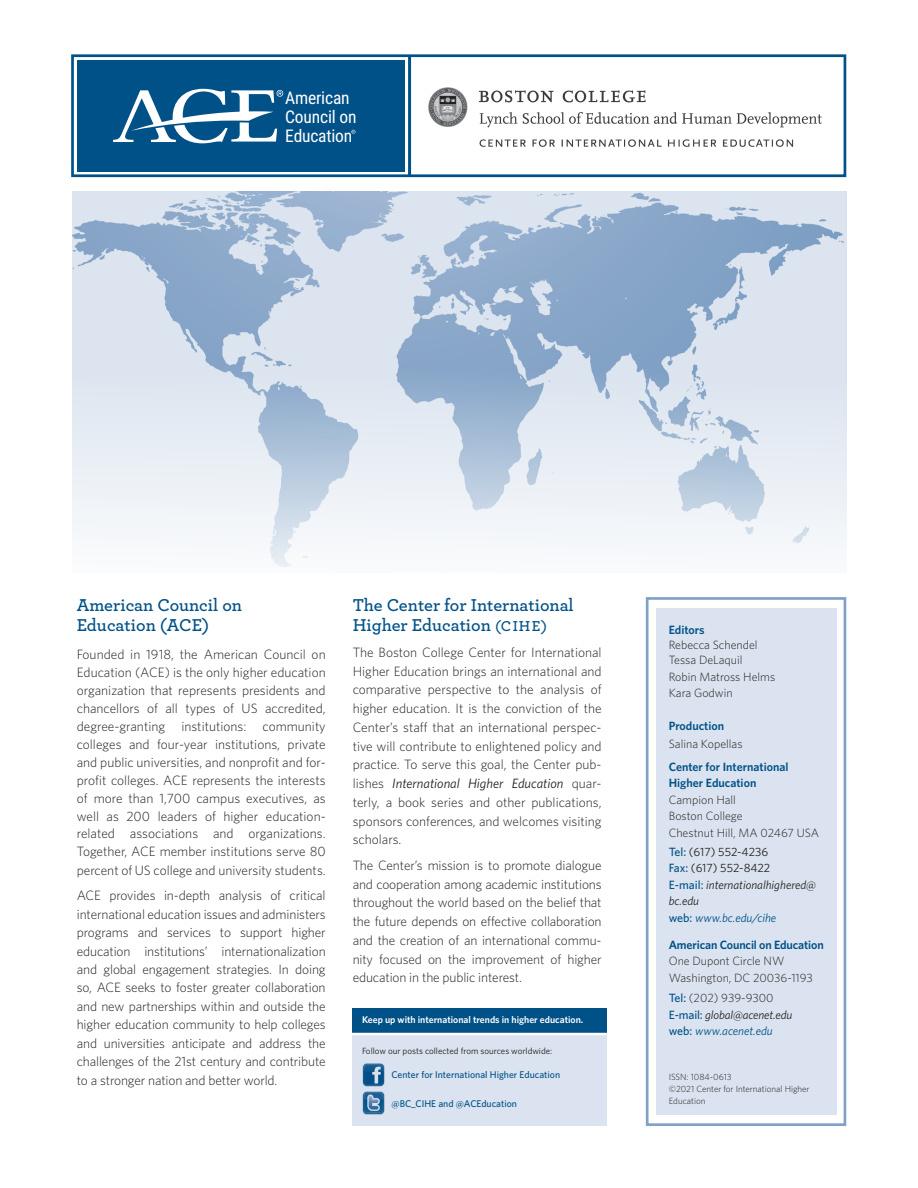
<style>
.page{position:relative;width:918px;height:1188px;background:#fff}
.page>*{position:absolute;margin:0;border:0;box-sizing:border-box;transform-origin:0 0}
.t1{font:600 18px/19.8px "Archer";color:#005187}
.t2{font:17.55px/19.2px "Roboto Condensed";letter-spacing:-.01em;color:#fff}
.t3{font:300 13.5px/18.8px "Whitney";letter-spacing:-.01em;color:#231f20;text-align:justify}
.t4{font:300 12px/16.5px "Whitney";color:#231f20}
.t5{font:italic 12px/16.5px "Whitney";color:#231f20}
.t6{font:600 12px/16.5px "Whitney";color:#005187}
.t7{font:500 9.75px "Whitney";color:#005187}
.t8{font:600 9.75px "Whitney";color:#fff}
.t9{font:300 9px/12px "Whitney";color:#231f20}
.t10{font:9px "Whitney";color:#231f20}
.s1{font-size:15px}
.s2{font-weight:400;font-style:italic}
.s3{font-weight:500;font-style:normal;color:#005187}
.s4{font-style:normal}
.s5{color:#005187}
.s6{font-weight:300;font-style:normal}
</style>
<div class="page">
<img style="left:72px;top:191px;width:772px;height:377px">
<div style="left:71px;top:54px;width:775px;height:123px;border:3px solid #005187"></div>
<hr style="left:408px;top:56px;width:3px;height:119px;background:#005187">
<div style="left:352px;top:1008px;width:255px;height:118px;background:#dae3ef"></div>
<div style="left:352px;top:1008px;width:255px;height:25px;background:#005187"></div>
<hr style="left:352px;top:1033px;width:255px;height:2px;background:#fff">
<img style="left:362px;top:1063px;width:23px;height:23px">
<img style="left:362px;top:1092px;width:23px;height:23px">
<div style="left:77px;top:60px;width:328px;height:111px;background:#005187"></div>
<svg style="left:113px;top:89px;width:170px;height:54px"></svg>
<svg style="left:351px;top:130px;width:4px;height:4px"></svg>
<div style="left:646px;top:597px;width:200px;height:529px;border:3px solid #81a1c5"></div>
<div style="left:656px;top:608px;width:180px;height:507px;background:#dae3ef"></div>
<img style="left:428px;top:88px;width:394px;height:59px">
<p class="t2" style="left:285px;top:87px;width:73px">American<br>Council on<br>Education</p>
<h1 class="t1" style="left:77px;top:594px;width:167px">American Council on<br>Education (ACE)</h1>
<p class="t3" style="left:77px;top:644px;width:250px;line-height:18px">Founded in 1918, the American Council on Education (ACE) is the only higher education organization that represents presidents and chancellors of all types of US accredited, degree-granting institutions: community colleges and four-year institutions, private and public universities, and nonprofit and for&shy;profit colleges. ACE represents the interests of more than 1,700 campus executives, as well as 200 leaders of higher education&shy;related associations and organizations.<br>Together, ACE member institutions serve 80 percent of US college and university students.</p>
<p class="t3" style="left:77px;top:886px;width:250px">ACE provides in-depth analysis of critical international education issues and administers programs and services to support higher education institutions’ internationalization and global engagement strategies. In doing so, ACE seeks to foster greater collaboration and new partnerships within and outside the higher education community to help colleges and universities anticipate and address the challenges of the 21st century and contribute to a stronger nation and better world.</p>
<h1 class="t1" style="left:353px;top:594px;width:222px">The Center for International<br>Higher Education <span class="s1">(CIHE)</span></h1>
<p class="t3" style="left:353px;top:642px;width:250px">The Boston College Center for International Higher Education brings an international and comparative perspective to the analysis of higher education. It is the conviction of the Center’s staff that an international perspec&shy;tive will contribute to enlightened policy and practice. To serve this goal, the Center pub&shy;lishes <span class="s2">International Higher Education</span> quar&shy;terly, a book series and other publications, sponsors conferences, and welcomes visiting scholars.</p>
<p class="t3" style="left:353px;top:855px;width:250px">The Center’s mission is to promote dialogue and cooperation among academic institutions throughout the world based on the belief that the future depends on effective collaboration and the creation of an international commu&shy;nity focused on the improvement of higher education in the public interest.</p>
<p class="t8" style="left:362px;top:1013px;width:223px">Keep up with international trends in higher education.</p>
<p class="t10" style="left:362px;top:1045px;width:192px">Follow our posts collected from sources worldwide:</p>
<p class="t7" style="left:392px;top:1068px;width:170px">Center for International Higher Education</p>
<p class="t7" style="left:392px;top:1097px;width:127px">@BC_CIHE and @ACEducation</p>
<p class="t6" style="left:669px;top:621px;width:37px">Editors</p>
<p class="t4" style="left:669px;top:637px;width:90px;line-height:15px">Rebecca Schendel<br>Tessa DeLaquil</p>
<p class="t4" style="left:669px;top:668px;width:108px">Robin Matross Helms<br>Kara Godwin</p>
<p class="t6" style="left:669px;top:717px;width:57px">Production</p>
<p class="t4" style="left:669px;top:735px;width:75px">Salina Kopellas</p>
<p class="t6" style="left:669px;top:758px;width:121px">Center for International<br>Higher Education</p>
<p class="t4" style="left:669px;top:791px;width:152px">Campion Hall<br>Boston College<br>Chestnut Hill, MA 02467 USA</p>
<p class="t5" style="left:669px;top:843px;width:149px"><span class="s3">Tel:</span> <span class="s4">(617) 552-4236<br></span><span class="s3">Fax:</span> <span class="s4">(617) 552-8422<br></span><span class="s3">E-mail:</span> internationalhighered@ bc.edu<br><span class="s3">web:</span> <span class="s5">www.bc.edu/cihe</span></p>
<p class="t6" style="left:669px;top:936px;width:157px">American Council on Education</p>
<p class="t4" style="left:669px;top:953px;width:146px">One Dupont Circle NW<br>Washington, DC 20036-1193</p>
<p class="t5" style="left:669px;top:990px;width:125px"><span class="s3">Tel:</span> <span class="s6">(202) 939-9300<br></span><span class="s3">E-mail:</span> global@acenet.edu <span class="s3">web:</span> <span class="s5">www.acenet.edu</span></p>
<p class="t9" style="left:669px;top:1070px;width:142px">ISSN: 1084-0613<br>©2021 Center for International Higher<br>Education</p>
</div>
